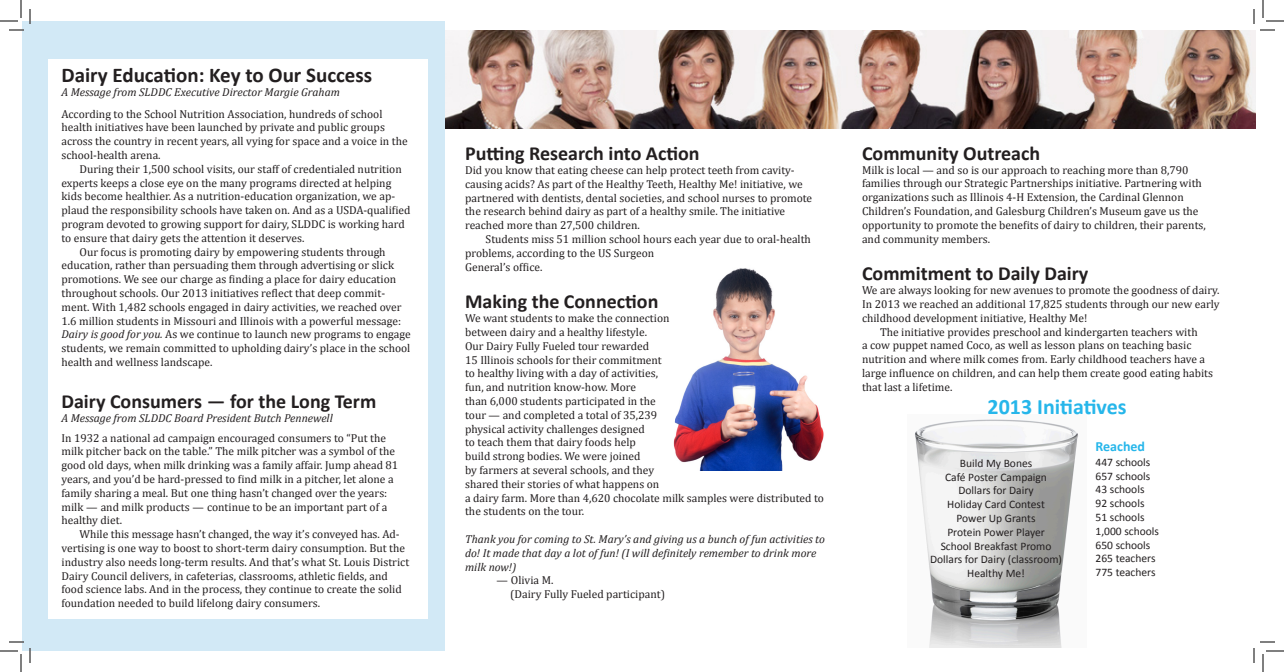
<style>
.page{position:relative;width:1284px;height:672px;background:#fff}
.page>*{position:absolute;margin:0;border:0;box-sizing:border-box;transform-origin:0 0}
.t1{font:700 22px "Calibri";color:#26b6ea}
.t2{font:700 21px "Calibri";color:#231f20}
.t3{font:700 20px "Calibri";color:#231f20}
.t4{font:700 14px "Calibri";color:#26b6ea}
.t5{font:11.5px/13.8px "Cambria";color:#231f20}
.t6{font:11.5px "Calibri";color:#231f20}
.t7{font:italic 11.5px/13.8px "Cambria";color:#231f20}
.s1{font-style:italic}
</style>
<div class="page">
<img style="left:914px;top:419px;width:164px;height:228px">
<div style="left:23px;top:21px;width:422px;height:630px;background:#d2e9f6"></div>
<img style="left:446px;top:30px;width:810px;height:99px">
<img style="left:673px;top:268px;width:151px;height:203px">
<div style="left:48px;top:59px;width:380px;height:560px;background:#fff"></div>
<svg style="left:0;top:0;width:31px;height:31px"></svg>
<svg style="left:0;top:641px;width:31px;height:31px"></svg>
<svg style="left:1253px;top:0;width:31px;height:31px"></svg>
<svg style="left:1253px;top:641px;width:31px;height:31px"></svg>
<p class="t2" style="left:62px;top:62px;width:312px">Dairy Education: Key to Our Success</p>
<p class="t7" style="left:62px;top:85px;width:280px">A Message from SLDDC Executive Director Margie Graham</p>
<p class="t5" style="left:62px;top:107px;width:348px">According to the School Nutrition Association, hundreds of school health initiatives have been launched by private and public groups across the country in recent years, all vying for space and a voice in the school-health arena.</p>
<p class="t5" style="left:62px;top:162px;width:351px;text-indent:18px">During their 1,500 school visits, our staff of credentialed nutrition experts keeps a close eye on the many programs directed at helping kids become healthier. As a nutrition-education organization, we ap&shy;plaud the responsibility schools have taken on. And as a USDA-qualified program devoted to growing support for dairy, SLDDC is working hard to ensure that dairy gets the attention it deserves.</p>
<p class="t5" style="left:62px;top:245px;width:351px;text-indent:18px">Our focus is promoting dairy by empowering students through education, rather than persuading them through advertising or slick promotions. We see our charge as finding a place for dairy education throughout schools. Our 2013 initiatives reflect that deep commit&shy;ment. With 1,482 schools engaged in dairy activities, we reached over 1.6 million students in Missouri and Illinois with a powerful message:<br><span class="s1">Dairy is good for you.</span> As we continue to launch new programs to engage students, we remain committed to upholding dairy’s place in the school health and wellness landscape.</p>
<p class="t3" style="left:62px;top:389px;width:316px">Dairy Consumers — for the Long Term</p>
<p class="t7" style="left:62px;top:410px;width:273px">A Message from SLDDC Board President Butch Pennewell</p>
<p class="t5" style="left:62px;top:431px;width:338px">In 1932 a national ad campaign encouraged consumers to “Put the milk pitcher back on the table.” The milk pitcher was a symbol of the good old days, when milk drinking was a family affair. Jump ahead 81 years, and you’d be hard-pressed to find milk in a pitcher, let alone a family sharing a meal. But one thing hasn’t changed over the years: milk — and milk products — continue to be an important part of a healthy diet.</p>
<p class="t5" style="left:62px;top:527px;width:349px;text-indent:18px">While this message hasn’t changed, the way it’s conveyed has. Ad&shy;vertising is one way to boost to short-term dairy consumption. But the industry also needs long-term results. And that’s what St. Louis District Dairy Council delivers, in cafeterias, classrooms, athletic fields, and food science labs. And in the process, they continue to create the solid foundation needed to build lifelong dairy consumers.</p>
<p class="t3" style="left:465px;top:141px;width:236px">Putting Research into Action</p>
<p class="t5" style="left:465px;top:163px;width:349px">Did you know that eating cheese can help protect teeth from cavity&shy;causing acids? As part of the Healthy Teeth, Healthy Me! initiative, we partnered with dentists, dental societies, and school nurses to promote the research behind dairy as part of a healthy smile. The initiative reached more than 27,500 children.</p>
<p class="t5" style="left:465px;top:232px;width:347px;text-indent:21px">Students miss 51 million school hours each year due to oral-health problems, according to the US Surgeon<br>General’s office.</p>
<p class="t3" style="left:465px;top:289px;width:195px">Making the Connection</p>
<p class="t5" style="left:465px;top:311px;width:360px">We want students to make the connection<br>between dairy and a healthy lifestyle.<br>Our Dairy Fully Fueled tour rewarded<br>15 Illinois schools for their commitment<br>to healthy living with a day of activities,<br>fun, and nutrition know-how. More<br>than 6,000 students participated in the<br>tour — and completed a total of 35,239<br>physical activity challenges designed<br>to teach them that dairy foods help<br>build strong bodies. We were joined<br>by farmers at several schools, and they<br>shared their stories of what happens on<br>a dairy farm. More than 4,620 chocolate milk samples were distributed to the students on the tour.</p>
<p class="t7" style="left:465px;top:532px;width:361px">Thank you for coming to St. Mary’s and giving us a bunch of fun activities to do! It made that day a lot of fun! (I will definitely remember to drink more milk now!)</p>
<p class="t5" style="left:497px;top:574px;width:58px">— Olivia M.</p>
<p class="t5" style="left:510px;top:587px;width:157px">(Dairy Fully Fueled participant)</p>
<p class="t3" style="left:862px;top:141px;width:180px">Community Outreach</p>
<p class="t5" style="left:862px;top:163px;width:345px">Milk is local — and so is our approach to reaching more than 8,790 families through our Strategic Partnerships initiative. Partnering with organizations such as Illinois 4-H Extension, the Cardinal Glennon Children’s Foundation, and Galesburg Children’s Museum gave us the opportunity to promote the benefits of dairy to children, their parents, and community members.</p>
<p class="t3" style="left:862px;top:261px;width:228px">Commitment to Daily Dairy</p>
<p class="t5" style="left:862px;top:283px;width:359px;text-align:justify">We are always looking for new avenues to promote the goodness of dairy.<br>In 2013 we reached an additional 17,825 students through our new early childhood development initiative, Healthy Me!</p>
<p class="t5" style="left:862px;top:325px;width:353px;text-indent:18px">The initiative provides preschool and kindergarten teachers with<br>a cow puppet named Coco, as well as lesson plans on teaching basic nutrition and where milk comes from. Early childhood teachers have a large influence on children, and can help them create good eating habits that last a lifetime.</p>
<p class="t1" style="left:988px;top:393px;width:141px">2013 Initiatives</p>
<p class="t6" style="left:960px;top:456px;width:74px">Build My Bones</p>
<p class="t6" style="left:945px;top:470px;width:103px">Café Poster Campaign</p>
<p class="t6" style="left:958px;top:484px;width:77px">Dollars for Dairy</p>
<p class="t6" style="left:947px;top:497px;width:99px">Holiday Card Contest</p>
<p class="t6" style="left:957px;top:511px;width:81px">Power Up Grants</p>
<p class="t6" style="left:947px;top:525px;width:99px">Protein Power Player</p>
<p class="t6" style="left:941px;top:539px;width:112px">School Breakfast Promo</p>
<p class="t6" style="left:930px;top:553px;width:133px">Dollars for Dairy (classroom)</p>
<p class="t6" style="left:967px;top:566px;width:59px">Healthy Me!</p>
<p class="t4" style="left:1096px;top:438px;width:51px">Reached</p>
<p class="t6" style="left:1096px;top:455px;width:56px">447 schools</p>
<p class="t6" style="left:1096px;top:469px;width:56px">657 schools</p>
<p class="t6" style="left:1096px;top:483px;width:50px">43 schools</p>
<p class="t6" style="left:1096px;top:496px;width:50px">92 schools</p>
<p class="t6" style="left:1096px;top:510px;width:50px">51 schools</p>
<p class="t6" style="left:1096px;top:524px;width:65px">1,000 schools</p>
<p class="t6" style="left:1096px;top:538px;width:56px">650 schools</p>
<p class="t6" style="left:1096px;top:552px;width:61px">265 teachers</p>
<p class="t6" style="left:1096px;top:565px;width:61px">775 teachers</p>
</div>
